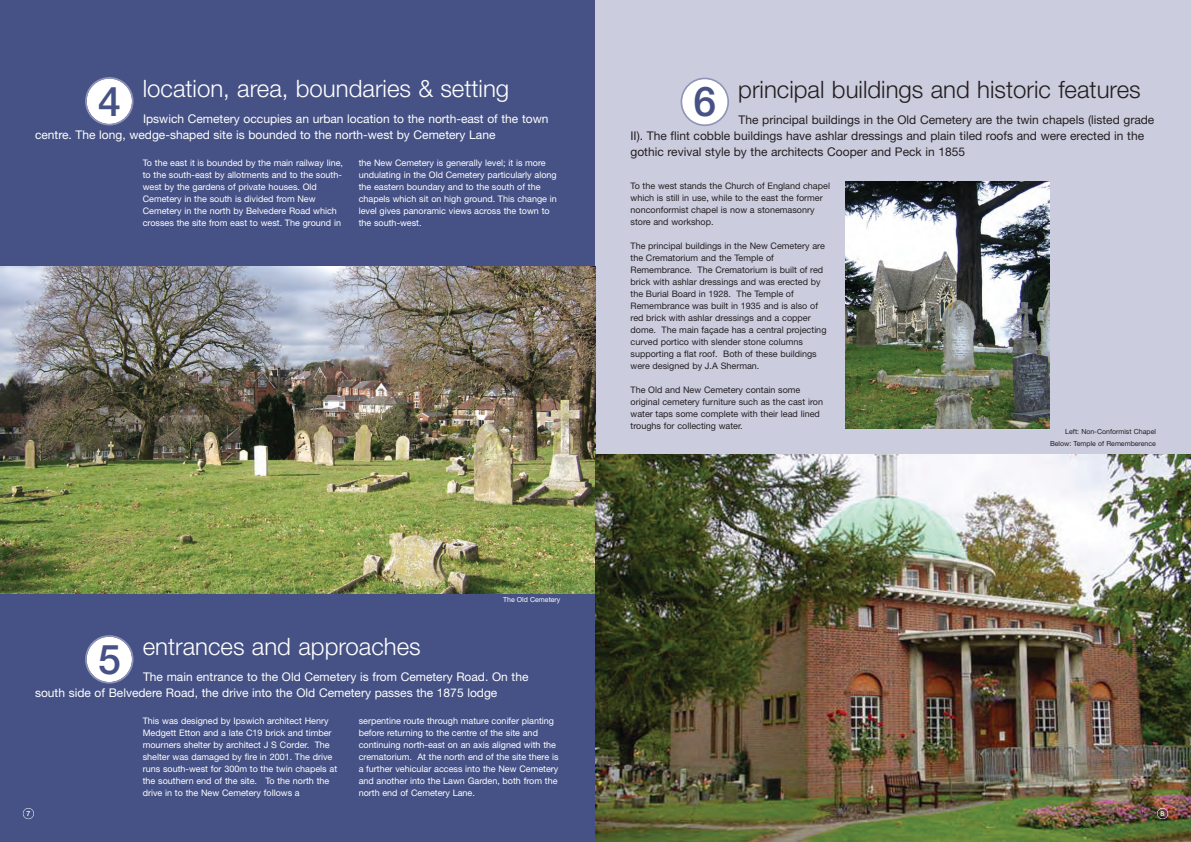
<style>
.page{position:relative;width:1191px;height:842px;background:#fff}
.page>*{position:absolute;margin:0;border:0;box-sizing:border-box;transform-origin:0 0}
.t1{font:500 41px "Helvetica Neue";color:#465285}
.t2{font:300 24px "Helvetica Neue";color:#fff}
.t3{font:300 24px "Helvetica Neue";color:#231f20}
.t4{font:12px/16px "Helvetica Neue";color:#fff}
.t5{font:12px/16px "Helvetica Neue";color:#231f20}
.t6{font:9px/12px "Helvetica Neue";color:#fff}
.t7{font:9px/12px "Helvetica Neue";color:#231f20}
.t8{font:7px/12px "Helvetica Neue";color:#231f20;text-align:right}
.t9{font:7px "Helvetica Neue";color:#fff}
.t10{font:500 7px "Helvetica Neue";color:#fff}
</style>
<div class="page">
<div style="left:0;top:0;width:595px;height:842px;background:#465285"></div>
<div style="left:595px;top:0;width:596px;height:842px;background:#cbccde"></div>
<img style="left:1px;top:266px;width:594px;height:327px">
<div style="left:23px;top:808px;width:11px;height:11px;border:1px solid #fff;border-radius:50%"></div>
<svg style="left:85px;top:77px;width:49px;height:48px"></svg>
<svg style="left:680px;top:78px;width:49px;height:48px"></svg>
<svg style="left:85px;top:635px;width:49px;height:49px"></svg>
<img style="left:845px;top:181px;width:204px;height:247px">
<img style="left:595px;top:455px;width:596px;height:387px">
<div style="left:1157px;top:808px;width:11px;height:11px;border:1px solid #fff;border-radius:50%"></div>
<h2 class="t2" style="left:143px;top:80px;width:368px">location, area, boundaries &amp; setting</h2>
<h3 class="t4" style="left:35px;top:112px;width:515px;text-indent:108px">Ipswich Cemetery occupies an urban location to the north-east of the town centre. The long, wedge-shaped site is bounded to the north-west by Cemetery Lane</h3>
<h1 class="t1" style="left:98px;top:86px;width:24px">4</h1>
<h2 class="t3" style="left:738px;top:80px;width:404px">principal buildings and historic features</h2>
<p class="t5" style="left:630px;top:113px;width:525px;text-indent:108px">The principal buildings in the Old Cemetery are the twin chapels (listed grade<br>II). The flint cobble buildings have ashlar dressings and plain tiled roofs and were erected in the gothic revival style by the architects Cooper and Peck in 1855</p>
<h1 class="t1" style="left:693px;top:87px;width:24px">6</h1>
<p class="t6" style="left:143px;top:158px;width:202px">To the east it is bounded by the main railway line, to the south-east by allotments and to the south&shy;west by the gardens of private houses. Old Cemetery in the south is divided from New Cemetery in the north by Belvedere Road which crosses the site from east to west. The ground in</p>
<p class="t6" style="left:359px;top:158px;width:200px">the New Cemetery is generally level; it is more undulating in the Old Cemetery particularly along the eastern boundary and to the south of the chapels which sit on high ground. This change in level gives panoramic views across the town to the south-west.</p>
<p class="t7" style="left:630px;top:181px;width:201px">To the west stands the Church of England chapel which is still in use, while to the east the former nonconformist chapel is now a stonemasonry store and workshop.</p>
<p class="t7" style="left:630px;top:241px;width:197px">The principal buildings in the New Cemetery are the Crematorium and the Temple of Remembrance. The Crematorium is built of red brick with ashlar dressings and was erected by the Burial Board in 1928. The Temple of Remembrance was built in 1935 and is also of red brick with ashlar dressings and a copper dome. The main façade has a central projecting curved portico with slender stone columns supporting a flat roof. Both of these buildings were designed by J.A Sherman.</p>
<p class="t7" style="left:630px;top:384px;width:194px">The Old and New Cemetery contain some original cemetery furniture such as the cast iron water taps some complete with their lead lined troughs for collecting water.</p>
<p class="t8" style="left:1050px;top:427px;width:107px">Left: Non-Conformist Chapel<br>Below: Temple of Rememberence</p>
<p class="t9" style="left:503px;top:597px;width:59px">The Old Cemetery</p>
<h2 class="t2" style="left:143px;top:638px;width:279px">entrances and approaches</h2>
<h3 class="t4" style="left:35px;top:670px;width:495px;text-indent:108px">The main entrance to the Old Cemetery is from Cemetery Road. On the south side of Belvedere Road, the drive into the Old Cemetery passes the 1875 lodge</h3>
<h1 class="t1" style="left:98px;top:644px;width:24px">5</h1>
<p class="t10" style="left:26px;top:811px;width:5px">7</p>
<p class="t6" style="left:143px;top:716px;width:196px">This was designed by Ipswich architect Henry Medgett Etton and a late C19 brick and timber mourners shelter by architect J S Corder. The shelter was damaged by fire in 2001. The drive runs south-west for 300m to the twin chapels at the southern end of the site. To the north the drive in to the New Cemetery follows a</p>
<p class="t6" style="left:359px;top:716px;width:201px">serpentine route through mature conifer planting before returning to the centre of the site and continuing north-east on an axis aligned with the crematorium. At the north end of the site there is a further vehicular access into the New Cemetery and another into the Lawn Garden, both from the north end of Cemetery Lane.</p>
<p class="t10" style="left:1160px;top:811px;width:5px">8</p>
</div>
